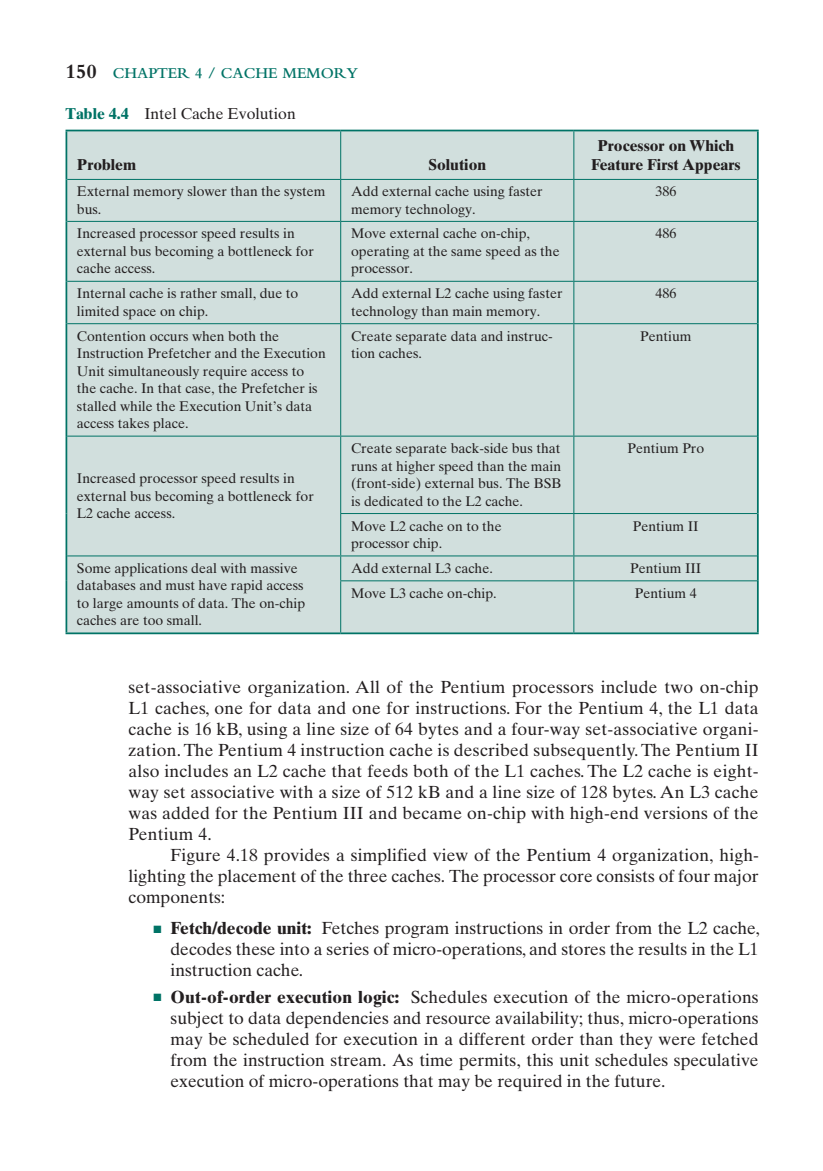
<style>
.page{position:relative;width:823px;height:1171px;background:#fff}
.page>*{position:absolute;margin:0;border:0;box-sizing:border-box;transform-origin:0 0}
.t1{font:17.5px/21px "Times Ten LT Std";letter-spacing:.015em;color:#231f20;text-align:justify}
.t2{font:700 15.75px/19.2px "Times Ten LT Std";color:#231f20;text-align:center}
.t3{font:15.75px "Times Ten LT Std";color:#231f20}
.t4{font:600 15.75px "Bembo Std";color:#007366}
.t5{font:14px/17.5px "Times Ten LT Std";color:#231f20}
.s1{font-weight:700;font-size:21px;color:#231f20}
.s2{font-weight:700;color:#007366}
.s3{color:#007366}
.s4{font-weight:700}
</style>
<div class="page">
<div style="left:67px;top:131px;width:690px;height:501px;background:#d1dfdd"></div>
<hr style="left:66px;top:130px;width:275px;height:1px;background:#007366">
<hr style="left:66px;top:131px;width:1px;height:48px;background:#007366">
<hr style="left:341px;top:130px;width:233px;height:1px;background:#007366">
<hr style="left:574px;top:130px;width:185px;height:1px;background:#007366">
<hr style="left:757px;top:131px;width:2px;height:48px;background:#007366">
<hr style="left:66px;top:179px;width:1px;height:42px;background:#007366">
<hr style="left:757px;top:179px;width:2px;height:42px;background:#007366">
<hr style="left:66px;top:221px;width:1px;height:60px;background:#007366">
<hr style="left:757px;top:221px;width:2px;height:60px;background:#007366">
<hr style="left:66px;top:281px;width:1px;height:43px;background:#007366">
<hr style="left:757px;top:281px;width:2px;height:43px;background:#007366">
<hr style="left:66px;top:324px;width:1px;height:112px;background:#007366">
<hr style="left:757px;top:324px;width:2px;height:112px;background:#007366">
<hr style="left:66px;top:436px;width:1px;height:77px;background:#007366">
<hr style="left:757px;top:436px;width:2px;height:77px;background:#007366">
<hr style="left:66px;top:513px;width:1px;height:43px;background:#007366">
<hr style="left:757px;top:513px;width:2px;height:43px;background:#007366">
<svg style="left:66px;top:556px;width:1px;height:25px"></svg>
<hr style="left:757px;top:556px;width:2px;height:25px;background:#007366">
<hr style="left:66px;top:581px;width:1px;height:51px;background:#007366">
<hr style="left:757px;top:581px;width:2px;height:51px;background:#007366">
<hr style="left:66px;top:632px;width:275px;height:2px;background:#007366">
<hr style="left:341px;top:632px;width:233px;height:2px;background:#007366">
<hr style="left:574px;top:632px;width:185px;height:2px;background:#007366">
<hr style="left:67px;top:179px;width:274px;height:1px;background:#007366">
<hr style="left:341px;top:179px;width:233px;height:1px;background:#007366">
<hr style="left:574px;top:179px;width:183px;height:1px;background:#007366">
<hr style="left:341px;top:555px;width:233px;height:1px;background:#007366">
<hr style="left:574px;top:555px;width:183px;height:1px;background:#007366">
<hr style="left:340px;top:580px;width:234px;height:1px;background:#007366">
<hr style="left:574px;top:580px;width:183px;height:1px;background:#007366">
<hr style="left:67px;top:555px;width:274px;height:1px;background:#007366">
<hr style="left:340px;top:513px;width:234px;height:1px;background:#007366">
<hr style="left:574px;top:513px;width:183px;height:1px;background:#007366">
<hr style="left:67px;top:221px;width:274px;height:1px;background:#007366">
<hr style="left:341px;top:221px;width:233px;height:1px;background:#007366">
<hr style="left:574px;top:221px;width:183px;height:1px;background:#007366">
<hr style="left:67px;top:281px;width:274px;height:1px;background:#007366">
<hr style="left:341px;top:281px;width:233px;height:1px;background:#007366">
<hr style="left:574px;top:281px;width:183px;height:1px;background:#007366">
<hr style="left:67px;top:323px;width:274px;height:1px;background:#007366">
<hr style="left:341px;top:323px;width:233px;height:1px;background:#007366">
<hr style="left:574px;top:323px;width:183px;height:1px;background:#007366">
<hr style="left:67px;top:436px;width:274px;height:1px;background:#007366">
<hr style="left:341px;top:436px;width:233px;height:1px;background:#007366">
<hr style="left:574px;top:436px;width:183px;height:1px;background:#007366">
<hr style="left:340px;top:131px;width:1px;height:48px;background:#007366">
<hr style="left:573px;top:131px;width:1px;height:48px;background:#007366">
<hr style="left:340px;top:180px;width:1px;height:41px;background:#007366">
<hr style="left:573px;top:180px;width:1px;height:41px;background:#007366">
<hr style="left:340px;top:222px;width:1px;height:59px;background:#007366">
<hr style="left:573px;top:222px;width:1px;height:59px;background:#007366">
<hr style="left:340px;top:282px;width:1px;height:41px;background:#007366">
<hr style="left:573px;top:282px;width:1px;height:41px;background:#007366">
<hr style="left:340px;top:324px;width:1px;height:112px;background:#007366">
<hr style="left:573px;top:324px;width:1px;height:112px;background:#007366">
<hr style="left:340px;top:436px;width:1px;height:77px;background:#007366">
<hr style="left:573px;top:436px;width:1px;height:77px;background:#007366">
<hr style="left:340px;top:514px;width:1px;height:41px;background:#007366">
<hr style="left:573px;top:514px;width:1px;height:41px;background:#007366">
<svg style="left:340px;top:556px;width:1px;height:24px"></svg>
<svg style="left:573px;top:556px;width:1px;height:24px"></svg>
<hr style="left:340px;top:581px;width:1px;height:51px;background:#007366">
<hr style="left:573px;top:581px;width:1px;height:51px;background:#007366">
<p class="t4" style="left:66px;top:65px;width:95px"><span class="s1">150</span> CHAPTER</p>
<p class="t4" style="left:195px;top:65px;width:51px">4 / CACH</p>
<p class="t4" style="left:268px;top:65px;width:91px">E MEMORY</p>
<p class="t3" style="left:66px;top:104px;width:232px"><span class="s2">Table 4.4</span> Intel Cache Evolution</p>
<p class="t2" style="left:77px;top:155px;width:61px">Problem</p>
<p class="t2" style="left:428px;top:155px;width:59px">Solution</p>
<p class="t2" style="left:591px;top:135px;width:151px">Processor on Which<br>Feature First Appears</p>
<p class="t5" style="left:77px;top:182px;width:250px">External memory slower than the system bus.</p>
<p class="t5" style="left:351px;top:182px;width:193px">Add external cache using faster memory technology.</p>
<p class="t5" style="left:655px;top:182px;width:22px">386</p>
<p class="t5" style="left:77px;top:225px;width:238px">Increased processor speed results in external bus becoming a bottleneck for cache access.</p>
<p class="t5" style="left:351px;top:225px;width:210px">Move external cache on-chip, operating at the same speed as the processor.</p>
<p class="t5" style="left:655px;top:225px;width:22px">486</p>
<p class="t5" style="left:77px;top:285px;width:223px">Internal cache is rather small, due to limited space on chip.</p>
<p class="t5" style="left:351px;top:285px;width:213px">Add external L2 cache using faster technology than main memory.</p>
<p class="t5" style="left:655px;top:285px;width:22px">486</p>
<p class="t5" style="left:77px;top:327px;width:250px">Contention occurs when both the Instruction Prefetcher and the Execution Unit simultaneously require access to the cache. In that case, the Prefetcher is stalled while the Execution Unit’s data access takes place.</p>
<p class="t5" style="left:351px;top:327px;width:203px">Create separate data and instruc&shy;tion caches.</p>
<p class="t5" style="left:640px;top:327px;width:53px">Pentium</p>
<p class="t5" style="left:77px;top:469px;width:238px">Increased processor speed results in external bus becoming a bottleneck for<br>L2 cache access.</p>
<p class="t5" style="left:351px;top:439px;width:212px;text-align:justify">Create separate back-side bus that runs at higher speed than the main (front-side) external bus. The BSB is dedicated to the L2 cache.</p>
<p class="t5" style="left:627px;top:439px;width:78px">Pentium Pro</p>
<p class="t5" style="left:351px;top:517px;width:152px">Move L2 cache on to the processor chip.</p>
<p class="t5" style="left:633px;top:517px;width:67px">Pentium II</p>
<p class="t5" style="left:77px;top:559px;width:230px">Some applications deal with massive databases and must have rapid access to large amounts of data. The on-chip caches are too small.</p>
<p class="t5" style="left:351px;top:559px;width:143px">Add external L3 cache.</p>
<p class="t5" style="left:630px;top:559px;width:73px">Pentium III</p>
<p class="t5" style="left:351px;top:584px;width:147px">Move L3 cache on-chip.</p>
<p class="t5" style="left:635px;top:584px;width:63px">Pentium 4</p>
<p class="t1" style="left:129px;top:676px;width:631px">set-associative organization. All of the Pentium processors include two on-chip</p>
<p class="t1" style="left:129px;top:697px;width:631px">L1 caches, one for data and one for instructions. For the Pentium 4, the L1 data</p>
<p class="t1" style="left:129px;top:718px;width:632px">cache is 16 kB, using a line size of 64 bytes and a four-way set-associative organi-</p>
<p class="t1" style="left:129px;top:739px;width:632px">zation. The Pentium 4 instruction cache is described subsequently. The Pentium II</p>
<p class="t1" style="left:129px;top:760px;width:632px">also includes an L2 cache that feeds both of the L1 caches. The L2 cache is eight-</p>
<p class="t1" style="left:129px;top:781px;width:631px">way set associative with a size of 512 kB and a line size of 128 bytes. An L3 cache</p>
<p class="t1" style="left:129px;top:802px;width:632px">was added for the Pentium III and became on-chip with high-end versions of the</p>
<p class="t1" style="left:129px;top:823px;width:85px">Pentium 4.</p>
<p class="t1" style="left:171px;top:844px;width:590px">Figure 4.18 provides a simplified view of the Pentium 4 organization, high-</p>
<p class="t1" style="left:129px;top:865px;width:631px">lighting the placement of the three caches. The processor core consists of four major</p>
<p class="t1" style="left:129px;top:886px;width:98px">components:</p>
<p class="t1" style="left:171px;top:917px;width:590px;text-indent:-18px"><span class="s3">■</span> <span class="s4">Fetch/decode unit:</span> Fetches program instructions in order from the L2 cache, decodes these into a series of micro-operations, and stores the results in the L1 instruction cache.</p>
<p class="t1" style="left:171px;top:986px;width:590px;text-indent:-17px"><span class="s3">■</span> <span class="s4">Out--of--order execution logic:</span> Schedules execution of the micro--operations subject to data dependencies and resource availability; thus, micro-operations may be scheduled for execution in a different order than they were fetched from the instruction stream. As time permits, this unit schedules speculative execution of micro-operations that may be required in the future.</p>
</div>
